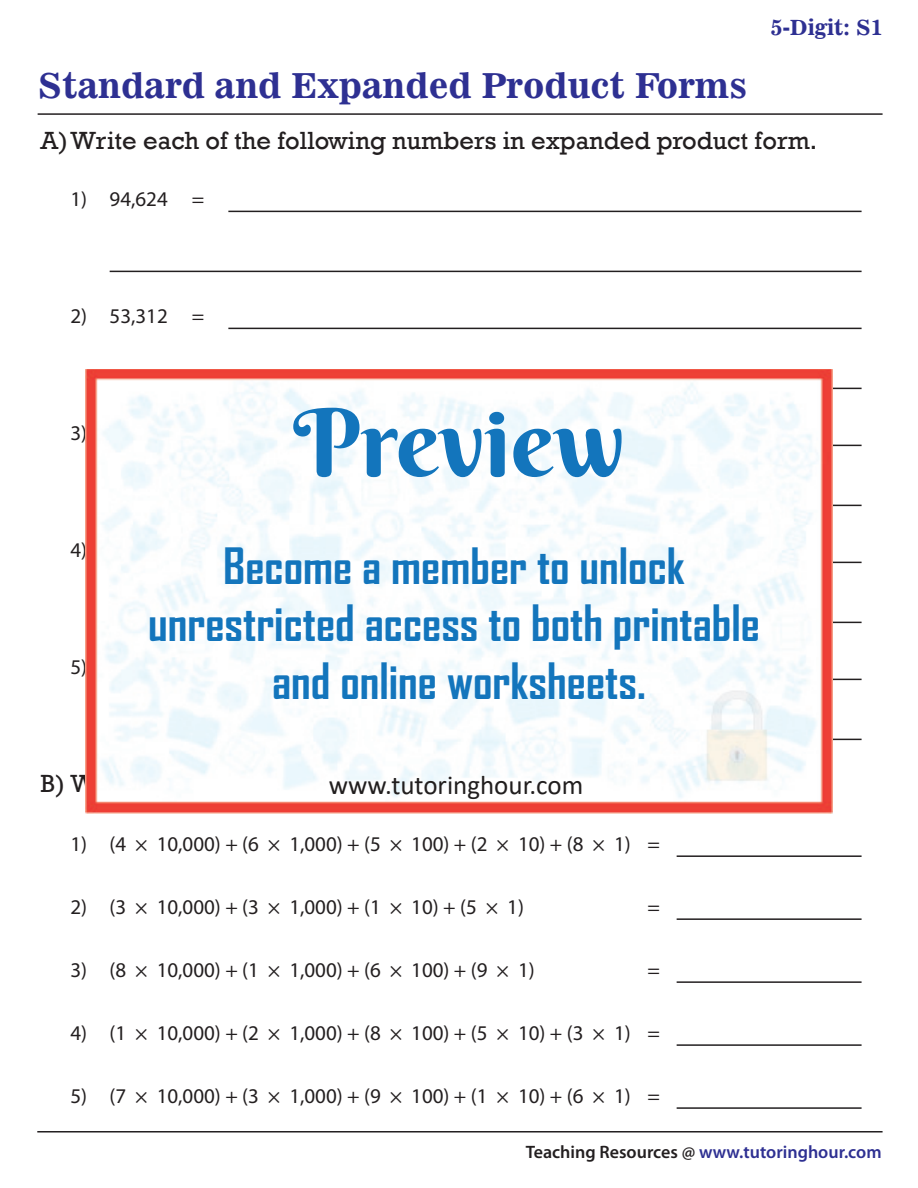
<style>
.page{position:relative;width:918px;height:1188px;background:#fff}
.page>*{position:absolute;margin:0;border:0;box-sizing:border-box;transform-origin:0 0}
.t1{font:94.05px "Berkshire Swash";color:#1375bc}
.t2{font:700 48px/57.6px "Agency FB";color:#1375bc;text-align:center}
.t3{font:34.5px "News 701 BT Bold A";color:#2e3092}
.t4{font:27px "Calibri";color:#211e1e}
.t5{font:25.5px "Rockwell";color:#231f20}
.t6{font:21px "Myriad Pro";color:#231f20}
.t7{font:21px "News 701 BT Bold A";color:#2e3092}
.t8{font:600 18px "Myriad Pro";color:#2e3092}
.s1{color:#231f20}
</style>
<div class="page">
<hr style="left:228px;top:211px;width:634px;height:1px;background:#231f20">
<hr style="left:110px;top:271px;width:752px;height:1px;background:#231f20">
<hr style="left:228px;top:328px;width:634px;height:1px;background:#231f20">
<hr style="left:110px;top:388px;width:752px;height:1px;background:#231f20">
<hr style="left:228px;top:445px;width:634px;height:1px;background:#231f20">
<hr style="left:110px;top:505px;width:752px;height:1px;background:#231f20">
<hr style="left:228px;top:679px;width:634px;height:1px;background:#231f20">
<hr style="left:110px;top:739px;width:752px;height:1px;background:#231f20">
<hr style="left:228px;top:562px;width:634px;height:1px;background:#231f20">
<hr style="left:110px;top:622px;width:752px;height:1px;background:#231f20">
<hr style="left:677px;top:855px;width:185px;height:2px;background:#231f20">
<hr style="left:677px;top:918px;width:185px;height:2px;background:#231f20">
<hr style="left:677px;top:981px;width:185px;height:2px;background:#231f20">
<hr style="left:677px;top:1044px;width:185px;height:2px;background:#231f20">
<hr style="left:677px;top:1107px;width:185px;height:2px;background:#231f20">
<hr style="left:38px;top:113px;width:845px;height:2px;background:#231f20">
<hr style="left:37px;top:1131px;width:846px;height:2px;background:#231f20">
<img style="left:86px;top:369px;width:746px;height:444px">
<h3 class="t3" style="left:38px;top:71px;width:711px">Standard and Expanded Product Forms</h3>
<p class="t7" style="left:771px;top:18px;width:113px">5-Digit: S1</p>
<p class="t5" style="left:41px;top:131px;width:778px">A)Write each of the following numbers in expanded product form.</p>
<p class="t6" style="left:70px;top:191px;width:18px">1)</p>
<p class="t6" style="left:192px;top:191px;width:14px">=</p>
<p class="t6" style="left:110px;top:191px;width:60px">94,624</p>
<p class="t6" style="left:70px;top:308px;width:18px">2)</p>
<p class="t6" style="left:192px;top:308px;width:14px">=</p>
<p class="t6" style="left:110px;top:308px;width:60px">53,312</p>
<p class="t6" style="left:70px;top:425px;width:18px">3)</p>
<h1 class="t1" style="left:293px;top:389px;width:333px">Preview</h1>
<p class="t6" style="left:70px;top:542px;width:18px">4)</p>
<p class="t6" style="left:70px;top:659px;width:18px">5)</p>
<h2 class="t2" style="left:148px;top:541px;width:613px">Become a member to unlock unrestricted access to both printable and online worksheets.</h2>
<p class="t4" style="left:329px;top:776px;width:256px">www.tutoringhour.com</p>
<p class="t6" style="left:70px;top:836px;width:18px">1)</p>
<p class="t6" style="left:110px;top:836px;width:523px">(4 × 10,000) + (6 × 1,000) + (5 × 100) + (2 × 10) + (8 × 1)</p>
<p class="t6" style="left:647px;top:836px;width:14px">=</p>
<p class="t6" style="left:70px;top:899px;width:18px">2)</p>
<p class="t6" style="left:110px;top:899px;width:416px">(3 × 10,000) + (3 × 1,000) + (1 × 10) + (5 × 1)</p>
<p class="t6" style="left:647px;top:899px;width:14px">=</p>
<p class="t6" style="left:70px;top:962px;width:18px">3)</p>
<p class="t6" style="left:110px;top:962px;width:427px">(8 × 10,000) + (1 × 1,000) + (6 × 100) + (9 × 1)</p>
<p class="t6" style="left:647px;top:962px;width:14px">=</p>
<p class="t6" style="left:70px;top:1025px;width:18px">4)</p>
<p class="t6" style="left:110px;top:1025px;width:523px">(1 × 10,000) + (2 × 1,000) + (8 × 100) + (5 × 10) + (3 × 1)</p>
<p class="t6" style="left:647px;top:1025px;width:14px">=</p>
<p class="t6" style="left:70px;top:1088px;width:18px">5)</p>
<p class="t6" style="left:110px;top:1088px;width:523px">(7 × 10,000) + (3 × 1,000) + (9 × 100) + (1 × 10) + (6 × 1)</p>
<p class="t6" style="left:647px;top:1088px;width:14px">=</p>
<p class="t8" style="left:526px;top:1145px;width:357px"><span class="s1">Teaching Resources @</span> www.tutoringhour.com</p>
</div>
